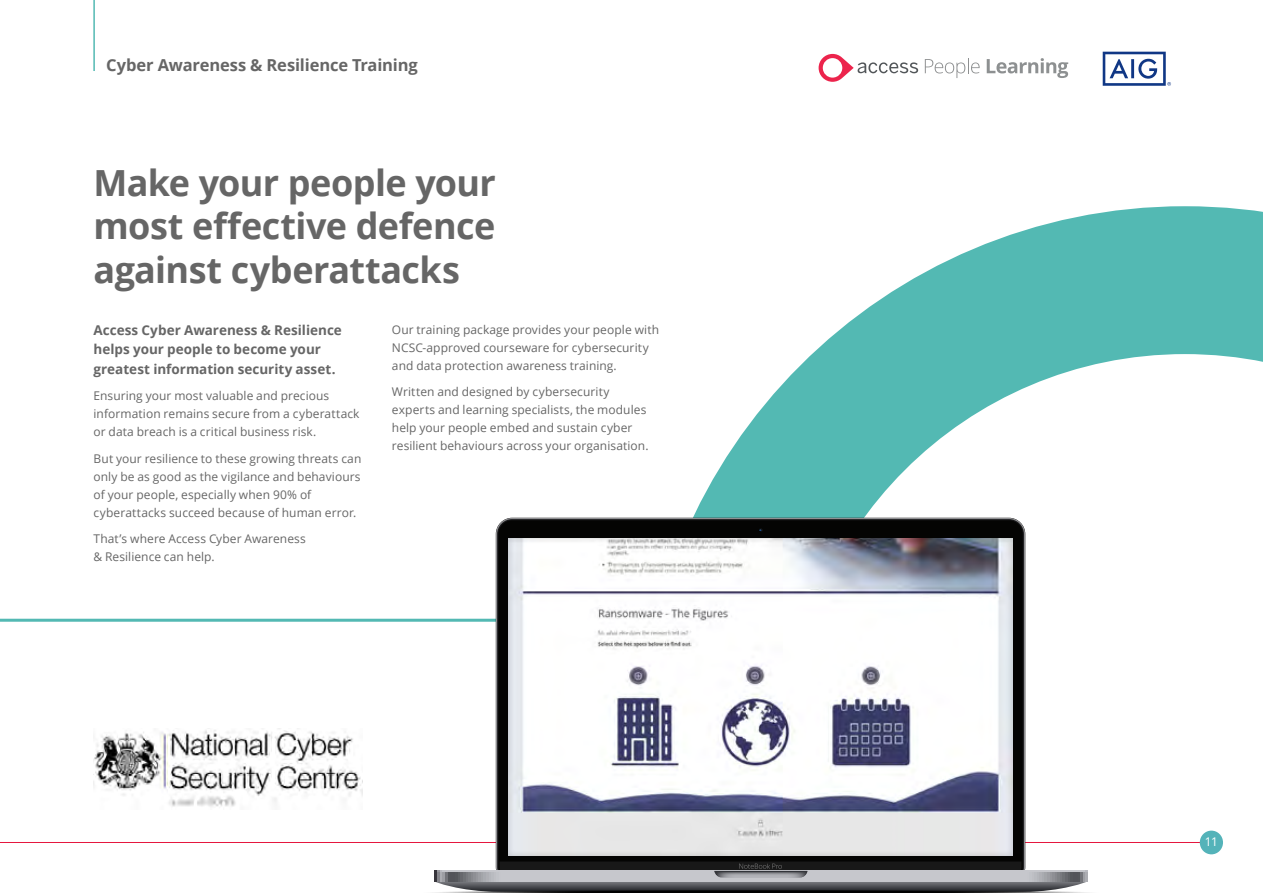
<style>
.page{position:relative;width:1263px;height:893px;background:#fff}
.page>*{position:absolute;margin:0;border:0;box-sizing:border-box;transform-origin:0 0}
.t1{font:700 36px/43.5px "Open Sans";letter-spacing:-.015em;color:#666;text-align:justify}
.t2{font:700 16.5px "Open Sans";letter-spacing:-.01em;color:#666}
.t3{font:700 13.5px/19.5px "Open Sans";color:#666}
.t4{font:12px/18px "Open Sans";letter-spacing:.005em;color:#666}
.t5{font:12px "Open Sans";color:#fff}
</style>
<div class="page">
<hr style="left:0;top:842px;width:1209px;height:1px;background:#e5173f">
<svg style="left:641px;top:206px;width:622px;height:655px"></svg>
<img style="left:94px;top:730px;width:268px;height:77px">
<hr style="left:0;top:619px;width:941px;height:3px;background:#53b9b3">
<div style="left:498px;top:520px;width:525px;height:361px;background:#040403;border-radius:14px"></div>
<svg style="left:434px;top:861px;width:655px;height:32px"></svg>
<div style="left:495px;top:527px;width:529px;height:330px;background:#000;opacity:.2"></div>
<hr style="left:93px;top:0;width:2px;height:71px;background:#53b9b3">
<svg style="left:819px;top:54px;width:250px;height:28px"></svg>
<svg style="left:1102px;top:52px;width:69px;height:34px"></svg>
<h2 class="t2" style="left:106px;top:53px;width:313px">Cyber Awareness &amp; Resilience Training</h2>
<h1 class="t1" style="left:94px;top:160px;width:404px">Make your people your most effective defence against cyberattacks</h1>
<p class="t3" style="left:94px;top:320px;width:250px">Access Cyber Awareness &amp; Resilience helps your people to become your greatest information security asset.</p>
<p class="t4" style="left:94px;top:387px;width:267px">Ensuring your most valuable and precious information remains secure from a cyberattack or data breach is a critical business risk.</p>
<p class="t4" style="left:94px;top:449px;width:269px">But your resilience to these growing threats can only be as good as the vigilance and behaviours of your people, especially when 90% of cyberattacks succeed because of human error.</p>
<p class="t4" style="left:94px;top:530px;width:214px">That’s where Access Cyber Awareness &amp; Resilience can help.</p>
<p class="t4" style="left:392px;top:320px;width:269px">Our training package provides your people with<br>NCSC-approved courseware for cybersecurity and data protection awareness training.</p>
<p class="t4" style="left:392px;top:382px;width:258px">Written and designed by cybersecurity experts and learning specialists, the modules help your people embed and sustain cyber resilient behaviours across your organisation.</p>
<p class="t5" style="left:1205px;top:834px;width:15px">11</p>
</div>
